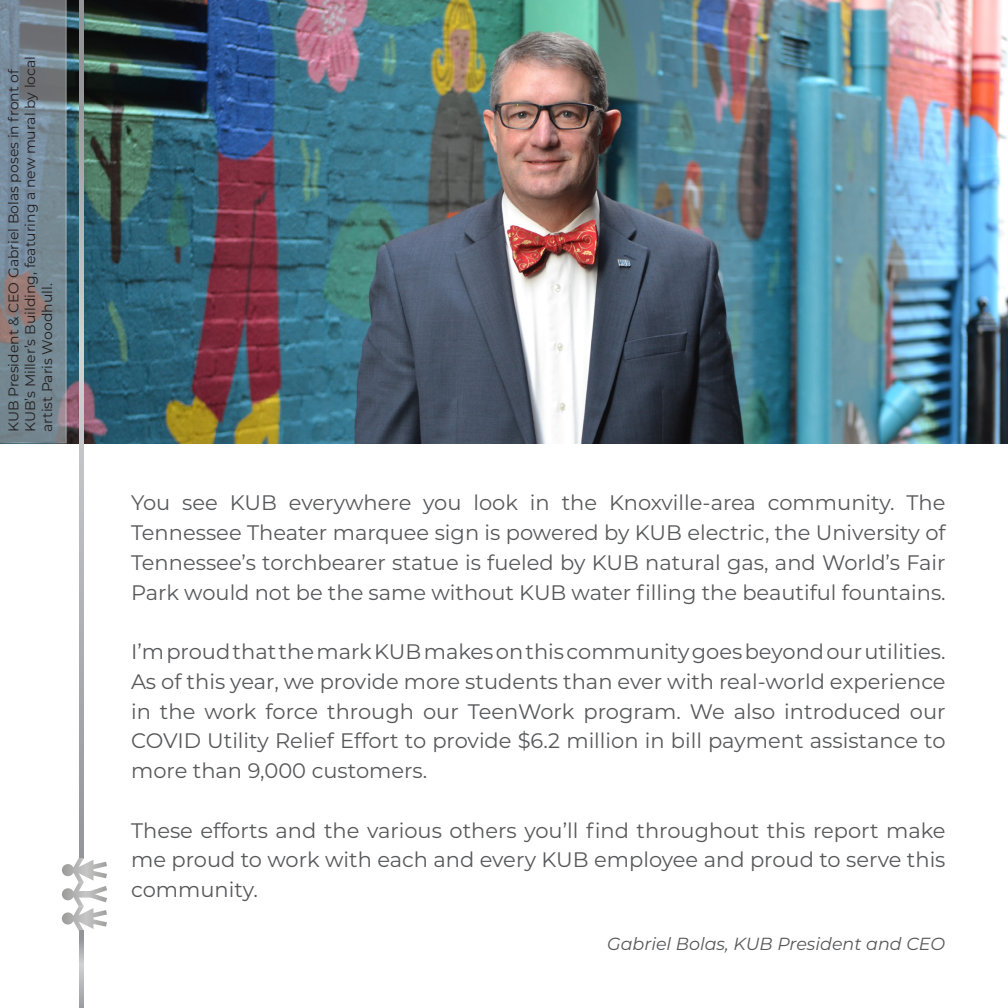
<style>
.page{position:relative;width:1008px;height:1008px;background:#fff}
.page>*{position:absolute;margin:0;border:0;box-sizing:border-box;transform-origin:0 0}
.t1{font:21px/29.8px "Montserrat";color:#57585a;text-align:justify}
.t2{font:italic 17.5px "Montserrat";color:#57585a}
.t3{font:14px "Montserrat";color:#231f20}
</style>
<div class="page">
<img style="left:67px;top:0;width:941px;height:444px">
<svg style="left:80px;top:0;width:3px;height:858px;background:#aeb0b3"></svg>
<svg style="left:62px;top:858px;width:45px;height:73px"></svg>
<svg style="left:80px;top:931px;width:3px;height:77px"></svg>
<svg style="left:0;top:0;width:67px;height:444px;background:#798792"></svg>
<p class="t3" style="left:4px;top:432px;width:365px;rotate:-90deg">KUB President &amp; CEO Gabriel Bolas poses in front of</p>
<p class="t3" style="left:21px;top:432px;width:378px;rotate:-90deg">KUB’s Miller’s Building, featuring a new mural by local</p>
<p class="t3" style="left:38px;top:432px;width:150px;rotate:-90deg">artist Paris Woodhull.</p>
<p class="t1" style="left:131px;top:487px;width:816px">You see KUB everywhere you look in the Knoxville-area community. The Tennessee Theater marquee sign is powered by KUB electric, the University of Tennessee’s torchbearer statue is fueled by KUB natural gas, and World’s Fair Park would not be the same without KUB water filling the beautiful fountains.</p>
<p class="t1" style="left:131px;top:636px;width:816px">I’m proud that the mark KUB makes on this community goes beyond our utilities.<br>As of this year, we provide more students than ever with real-world experience in the work force through our TeenWork program. We also introduced our COVID Utility Relief Effort to provide $6.2 million in bill payment assistance to more than 9,000 customers.</p>
<p class="t1" style="left:131px;top:814px;width:816px">These efforts and the various others you’ll find throughout this report make me proud to work with each and every KUB employee and proud to serve this community.</p>
<p class="t2" style="left:607px;top:931px;width:340px">Gabriel Bolas, KUB President and CEO</p>
</div>
